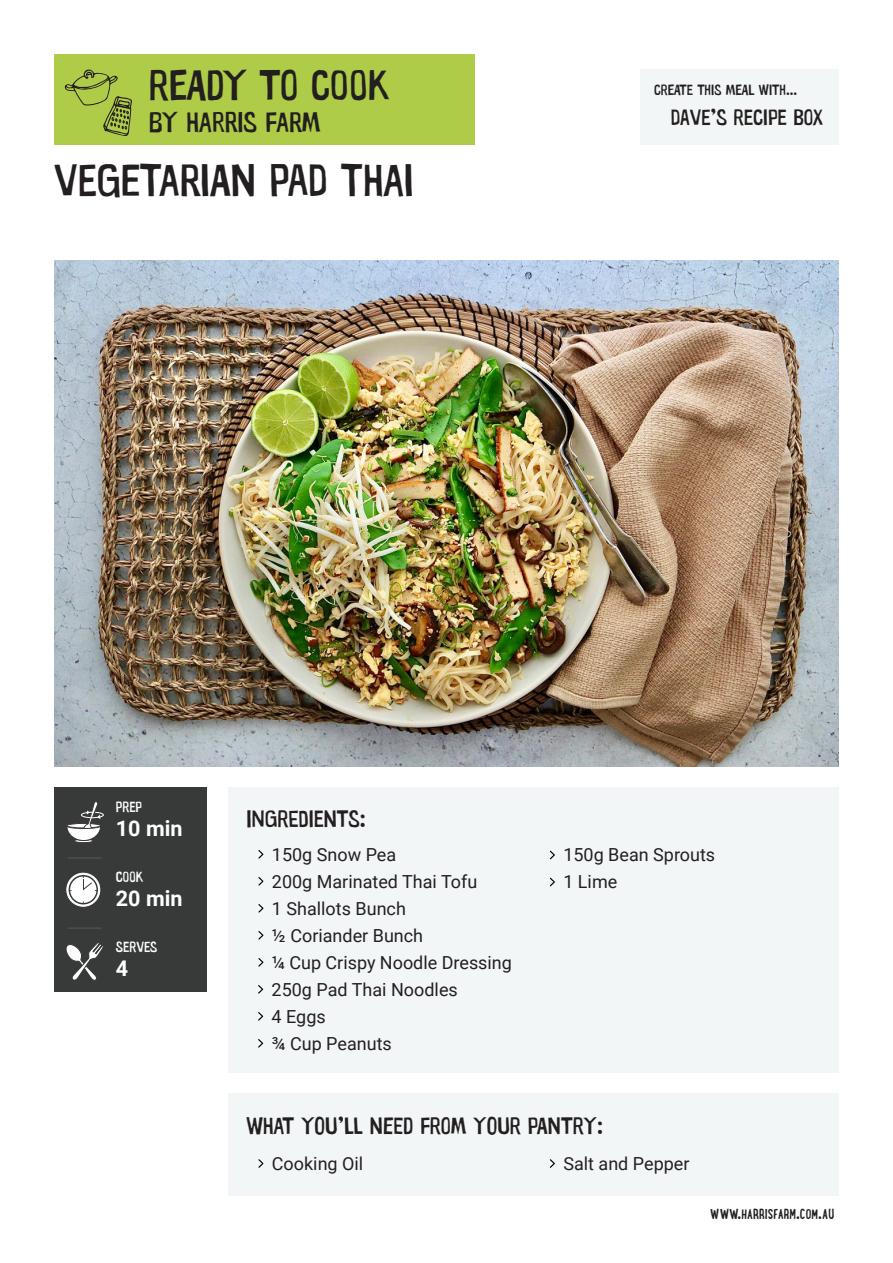
<style>
.page{position:relative;width:893px;height:1263px;background:#fff}
.page>*{position:absolute;margin:0;border:0;box-sizing:border-box;transform-origin:0 0}
.t1{font:46.05px "Warugaki";color:#231f20}
.t2{font:43.2px "Warugaki";letter-spacing:-.005em;color:#231f20}
.t3{font:28.8px "Warugaki";color:#231f20}
.t4{font:24px "Warugaki";color:#231f20}
.t5{font:22.5px "Warugaki";color:#231f20}
.t6{font:700 21.6px "Roboto";color:#fff}
.t7{font:18px "Roboto";color:#231f20}
.t8{font:700 15px "Lunch Box";color:#231f20}
.t9{font:15px "Warugaki";color:#231f20}
.t10{font:15px "Warugaki";color:#fff}
</style>
<div class="page">
<div style="left:228px;top:787px;width:611px;height:285px;background:#f3f6f7"></div>
<div style="left:54px;top:54px;width:420px;height:90px;background:#aecc48"></div>
<div style="left:228px;top:1094px;width:611px;height:102px;background:#f3f6f7"></div>
<img style="left:54px;top:261px;width:785px;height:505px">
<div style="left:54px;top:787px;width:152px;height:204px;background:#383a39"></div>
<hr style="left:68px;top:857px;width:34px;height:1px;background:#535353">
<hr style="left:68px;top:927px;width:34px;height:2px;background:#535353">
<svg style="left:258px;top:850px;width:5px;height:8px"></svg>
<svg style="left:258px;top:985px;width:5px;height:8px"></svg>
<svg style="left:258px;top:877px;width:5px;height:8px"></svg>
<svg style="left:258px;top:1012px;width:5px;height:8px"></svg>
<svg style="left:258px;top:904px;width:5px;height:8px"></svg>
<svg style="left:258px;top:1039px;width:5px;height:8px"></svg>
<svg style="left:258px;top:931px;width:5px;height:8px"></svg>
<svg style="left:550px;top:851px;width:5px;height:8px"></svg>
<svg style="left:258px;top:958px;width:5px;height:8px"></svg>
<svg style="left:550px;top:878px;width:5px;height:8px"></svg>
<svg style="left:258px;top:1159px;width:5px;height:9px"></svg>
<svg style="left:550px;top:1159px;width:5px;height:9px"></svg>
<div style="left:641px;top:69px;width:198px;height:75px;background:#f3f6f7"></div>
<svg style="left:64px;top:69px;width:68px;height:67px"></svg>
<svg style="left:66px;top:943px;width:37px;height:38px"></svg>
<div style="left:74px;top:839px;width:19px;height:4px;border:1px solid #3a3a3a;border-radius:50%"></div>
<svg style="left:67px;top:801px;width:37px;height:40px"></svg>
<svg style="left:67px;top:873px;width:33px;height:33px"></svg>
<div style="left:66px;top:873px;width:34px;height:34px;border:1px solid #fff;border-radius:50%"></div>
<div style="left:69px;top:876px;width:28px;height:28px;background:#fff;border-radius:50%"></div>
<div style="left:69px;top:875px;width:29px;height:29px;border:2px solid #383a39;border-radius:50%"></div>
<svg style="left:83px;top:875px;width:14px;height:16px"></svg>
<p class="t2" style="left:149px;top:58px;width:243px">READY TO COOK</p>
<p class="t3" style="left:149px;top:104px;width:173px">BY HA RRIS FARM</p>
<p class="t1" style="left:54px;top:151px;width:362px">VEGETARIAN PAD THAI</p>
<p class="t9" style="left:654px;top:80px;width:145px">CREATE THIS MEAL WITH...</p>
<p class="t5" style="left:671px;top:104px;width:154px">DAVE’S RECIPE BOX</p>
<p class="t10" style="left:116px;top:797px;width:28px">PREP</p>
<p class="t6" style="left:116px;top:813px;width:68px">10 min</p>
<p class="t10" style="left:116px;top:867px;width:29px">COOK</p>
<p class="t6" style="left:116px;top:883px;width:68px">20 min</p>
<p class="t10" style="left:116px;top:938px;width:43px">SERVES</p>
<p class="t6" style="left:116px;top:953px;width:14px">4</p>
<p class="t4" style="left:246px;top:804px;width:121px">INGREDIENTS:</p>
<p class="t7" style="left:272px;top:841px;width:126px">150g Snow Pea</p>
<p class="t7" style="left:272px;top:868px;width:207px">200g Marinated Thai Tofu</p>
<p class="t7" style="left:272px;top:895px;width:136px">1 Shallots Bunch</p>
<p class="t7" style="left:272px;top:922px;width:153px">½ Coriander Bunch</p>
<p class="t7" style="left:272px;top:949px;width:242px">¼ Cup Crispy Noodle Dressing</p>
<p class="t7" style="left:272px;top:976px;width:188px">250g Pad Thai Noodles</p>
<p class="t7" style="left:272px;top:1030px;width:122px">¾ Cup Peanuts</p>
<p class="t7" style="left:272px;top:1003px;width:56px">4 Eggs</p>
<p class="t7" style="left:563px;top:842px;width:153px">150g Bean Sprouts</p>
<p class="t7" style="left:563px;top:869px;width:55px">1 Lime</p>
<p class="t4" style="left:246px;top:1111px;width:358px">WHAT YOU’LL NEED FROM YOUR PANTRY:</p>
<p class="t7" style="left:272px;top:1151px;width:93px">Cooking Oil</p>
<p class="t7" style="left:563px;top:1151px;width:128px">Salt and Pepper</p>
<p class="t8" style="left:710px;top:1204px;width:126px">WWW.HARRISFARM.COM.AU</p>
</div>
